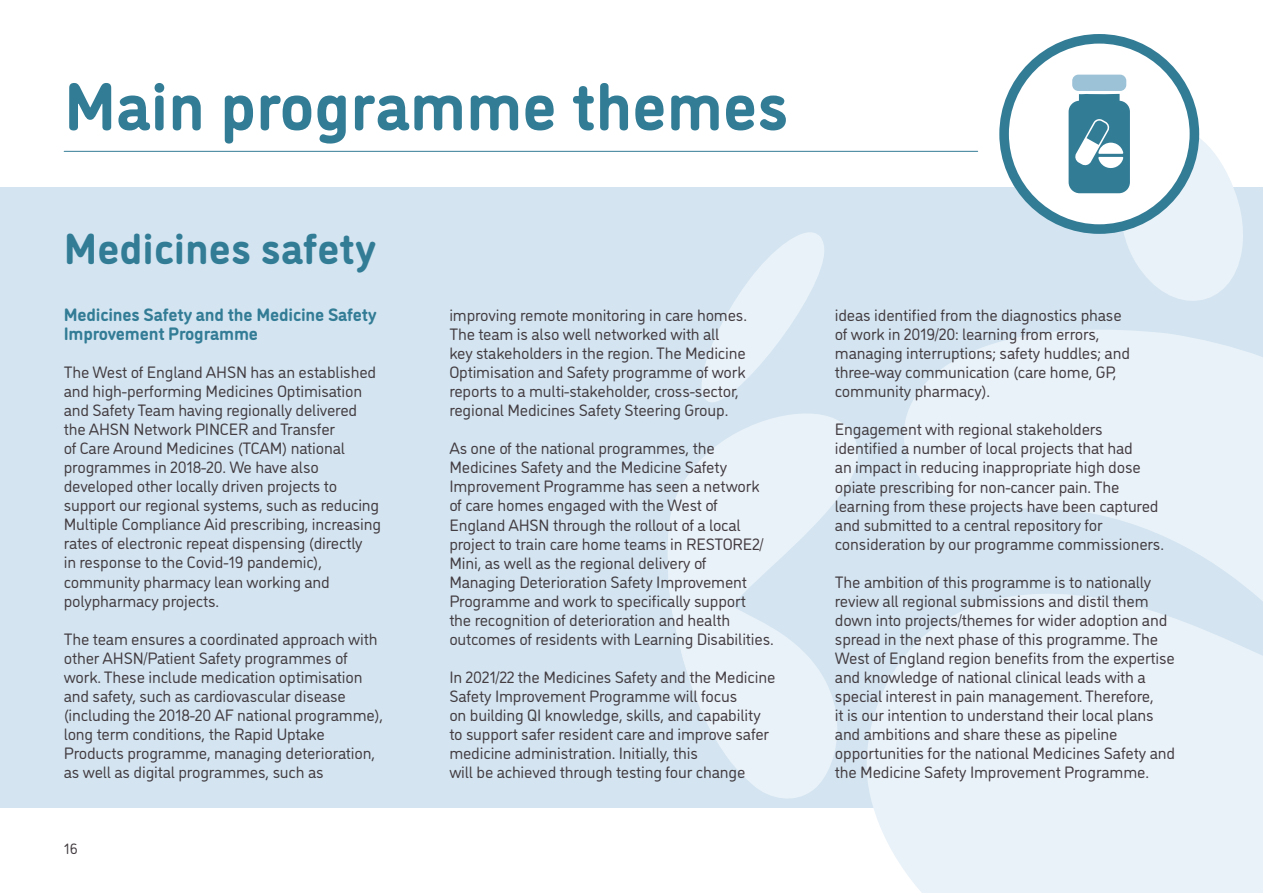
<style>
.page{position:relative;width:1263px;height:893px;background:#fff}
.page>*{position:absolute;margin:0;border:0;box-sizing:border-box;transform-origin:0 0}
.t1{font:700 67.5px "DI Nosaur";color:#337c96}
.t2{font:700 43.5px "DI Nosaur";color:#337c96}
.t3{font:700 18px/19px "DI Nosaur";letter-spacing:-.01em;color:#337c96}
.t4{font:16.5px/19px "DI Nosaur";letter-spacing:-.01em;color:#433c41}
.t5{font:15px "DI Nosaur";color:#433c41}
</style>
<div class="page">
<div style="left:0;top:187px;width:1263px;height:621px;background:#d4e5f1"></div>
<svg style="left:904px;top:330px;width:359px;height:225px;fill:#eaf2f9"></svg>
<svg style="left:867px;top:555px;width:396px;height:338px;fill:#eaf2f9"></svg>
<svg style="left:670px;top:414px;width:188px;height:107px;fill:#eaf2f9"></svg>
<svg style="left:702px;top:232px;width:122px;height:170px"></svg>
<svg style="left:668px;top:521px;width:169px;height:278px;fill:#eaf2f9"></svg>
<hr style="left:64px;top:151px;width:914px;height:1px;background:#337c96">
<div style="left:1004px;top:39px;width:190px;height:190px;background:#fff;border-radius:50%"></div>
<div style="left:999px;top:34px;width:200px;height:200px;border:10px solid #337c96;border-radius:50%"></div>
<svg style="left:1068px;top:94px;width:175px;height:207px"></svg>
<div style="left:1072px;top:75px;width:54px;height:16px;background:#9bc2d7;border-radius:6px"></div>
<h1 class="t1" style="left:64px;top:55px;width:726px">Main programme themes</h1>
<h2 class="t2" style="left:64px;top:215px;width:314px">Medicines safety</h2>
<p class="t3" style="left:64px;top:303px;width:314px">Medicines Safety and the Medicine Safety<br>Improvement Programme</p>
<p class="t4" style="left:64px;top:362px;width:319px">The West of England AHSN has an established and high-performing Medicines Optimisation and Safety Team having regionally delivered the AHSN Network PINCER and Transfer<br>of Care Around Medicines (TCAM) national programmes in 2018-20. We have also developed other locally driven projects to support our regional systems, such as reducing Multiple Compliance Aid prescribing, increasing rates of electronic repeat dispensing (directly<br>in response to the Covid-19 pandemic), community pharmacy lean working and polypharmacy projects.</p>
<p class="t4" style="left:64px;top:628px;width:321px">The team ensures a coordinated approach with other AHSN/Patient Safety programmes of work. These include medication optimisation and safety, such as cardiovascular disease (including the 2018-20 AF national programme), long term conditions, the Rapid Uptake Products programme, managing deterioration, as well as digital programmes, such as</p>
<p class="t5" style="left:64px;top:838px;width:15px">16</p>
<p class="t4" style="left:449px;top:305px;width:299px">improving remote monitoring in care homes.<br>The team is also well networked with all<br>key stakeholders in the region. The Medicine Optimisation and Safety programme of work reports to a multi-stakeholder, cross-sector, regional Medicines Safety Steering Group.</p>
<p class="t4" style="left:449px;top:438px;width:326px">As one of the national programmes, the Medicines Safety and the Medicine Safety Improvement Programme has seen a network of care homes engaged with the West of England AHSN through the rollout of a local project to train care home teams in RESTORE2/ Mini, as well as the regional delivery of Managing Deterioration Safety Improvement Programme and work to specifically support<br>the recognition of deterioration and health outcomes of residents with Learning Disabilities.</p>
<p class="t4" style="left:449px;top:667px;width:328px">In 2021/22 the Medicines Safety and the Medicine Safety Improvement Programme will focus<br>on building QI knowledge, skills, and capability to support safer resident care and improve safer medicine administration. Initially, this<br>will be achieved through testing four change</p>
<p class="t4" style="left:835px;top:305px;width:297px">ideas identified from the diagnostics phase of work in 2019/20: learning from errors, managing interruptions; safety huddles; and three-way communication (care home, GP, community pharmacy).</p>
<p class="t4" style="left:835px;top:419px;width:331px">Engagement with regional stakeholders identified a number of local projects that had<br>an impact in reducing inappropriate high dose opiate prescribing for non-cancer pain. The learning from these projects have been captured and submitted to a central repository for consideration by our programme commissioners.</p>
<p class="t4" style="left:835px;top:571px;width:342px">The ambition of this programme is to nationally review all regional submissions and distil them down into projects/themes for wider adoption and spread in the next phase of this programme. The West of England region benefits from the expertise and knowledge of national clinical leads with a special interest in pain management. Therefore,<br>it is our intention to understand their local plans and ambitions and share these as pipeline opportunities for the national Medicines Safety and the Medicine Safety Improvement Programme.</p>
</div>
